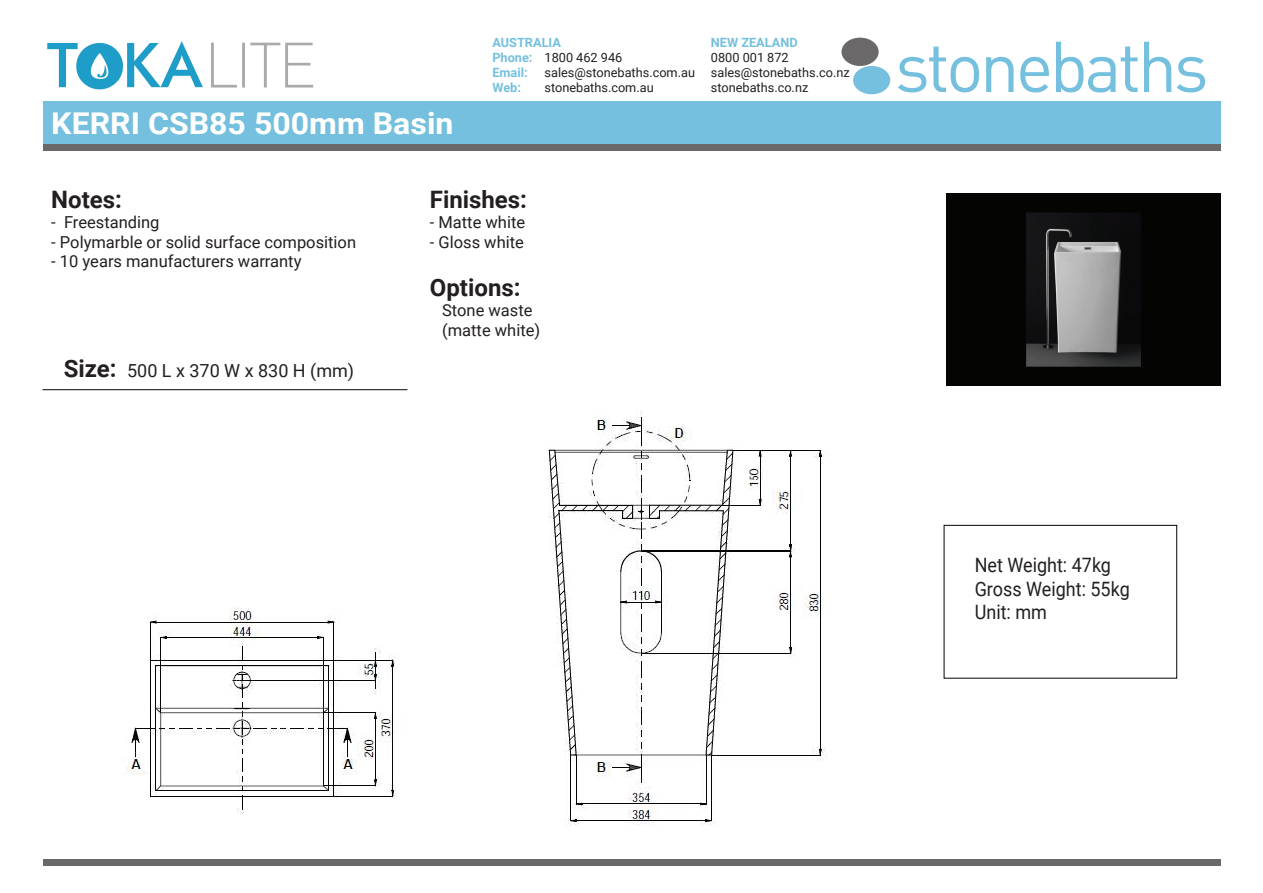
<style>
.page{position:relative;width:1263px;height:893px;background:#fff}
.page>*{position:absolute;margin:0;border:0;box-sizing:border-box;transform-origin:0 0}
.t1{font:700 30px "Roboto";color:#fff;scale:1.07 1}
.t2{font:700 24px "Roboto";color:#231f20}
.t3{font:19.8px/23.7px "Roboto";color:#231f20;scale:.91 1}
.t4{font:18px "Roboto";color:#231f20}
.t5{font:16.5px/19.8px "Roboto";color:#231f20}
.t6{font:12.75px/15.3px "Roboto";color:#231f20}
.t7{font:700 12.75px/15.3px "Roboto";color:#74c0de}
.s1{font-weight:700;font-size:24px}
</style>
<div class="page">
<img style="left:47px;top:41px;width:267px;height:49px">
<svg style="left:898px;top:42px;width:307px;height:50px"></svg>
<div style="left:853px;top:66px;width:37px;height:28px;background:#74c0de;border-radius:50%"></div>
<div style="left:841px;top:38px;width:38px;height:28px;background:#6a6868;border-radius:50%"></div>
<div style="left:43px;top:102px;width:1177px;height:42px;background:#74c0de"></div>
<div style="left:43px;top:144px;width:1177px;height:7px;background:#6a6868"></div>
<hr style="left:43px;top:389px;width:364px;height:1px;background:#231f20">
<div style="left:43px;top:859px;width:1177px;height:7px;background:#6a6868"></div>
<div style="left:944px;top:525px;width:233px;height:153px;border:1px solid #040503"></div>
<img style="left:946px;top:193px;width:274px;height:192px">
<img style="left:548px;top:410px;width:280px;height:416px">
<img style="left:125px;top:607px;width:272px;height:208px">
<h1 class="t1" style="left:51px;top:102px;width:377px">KERRI CSB85 500mm Basin</h1>
<p class="t7" style="left:492px;top:34px;width:70px">AUSTRALIA<br>Phone:<br>Email:<br>Web:</p>
<p class="t7" style="left:711px;top:34px;width:88px">NEW ZEALAND</p>
<p class="t6" style="left:545px;top:49px;width:152px">1800 462 946 sales@stonebaths.com.au stonebaths.com.au</p>
<p class="t6" style="left:711px;top:49px;width:140px">0800 001 872 sales@stonebaths.co.nz stonebaths.co.nz</p>
<h2 class="t2" style="left:51px;top:183px;width:72px">Notes:</h2>
<p class="t5" style="left:51px;top:211px;width:110px">- Freestanding</p>
<p class="t5" style="left:51px;top:231px;width:306px">- Polymarble or solid surface composition</p>
<p class="t5" style="left:51px;top:251px;width:252px">- 10 years manufacturers warranty</p>
<p class="t4" style="left:64px;top:358px;width:292px"><span class="s1">Size:</span> 500 L x 370 W x 830 H (mm)</p>
<h2 class="t2" style="left:430px;top:183px;width:99px">Finishes:</h2>
<p class="t5" style="left:430px;top:211px;width:97px">- Matte white</p>
<p class="t5" style="left:430px;top:231px;width:96px">- Gloss white</p>
<h2 class="t2" style="left:430px;top:271px;width:92px">Options:</h2>
<p class="t5" style="left:442px;top:300px;width:100px">Stone waste (matte white)</p>
<p class="t3" style="left:975px;top:552px;width:172px">Net Weight: 47kg<br>Gross Weight: 55kg<br>Unit: mm</p>
</div>
